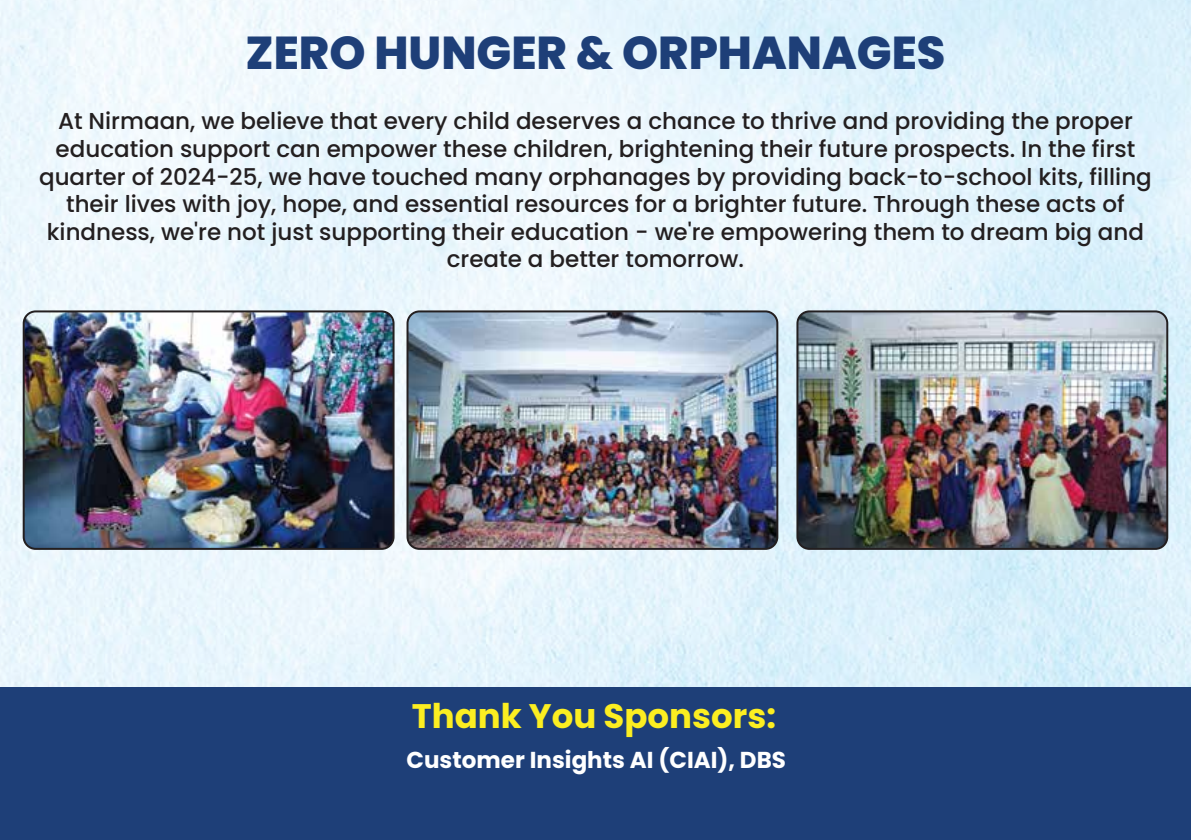
<style>
.page{position:relative;width:1191px;height:840px;background:#fff}
.page>*{position:absolute;margin:0;border:0;box-sizing:border-box;transform-origin:0 0}
.t1{font:800 46px "Poppins";color:#1e3f78}
.t2{font:700 34px "Poppins";color:#fcee21}
.t3{font:500 23px/27.6px "Poppins";color:#231f20;text-align:center}
.t4{font:700 23px "Poppins";color:#fff}
</style>
<div class="page">
<img style="left:0;top:0;width:1191px;height:686px">
<img style="left:24px;top:311px;width:369px;height:237px">
<div style="left:23px;top:310px;width:371px;height:239px;border:2px solid #231f20;border-radius:12px"></div>
<img style="left:407px;top:311px;width:370px;height:237px">
<div style="left:406px;top:310px;width:372px;height:239px;border:2px solid #231f20;border-radius:12px"></div>
<img style="left:797px;top:311px;width:370px;height:237px">
<div style="left:796px;top:310px;width:372px;height:239px;border:2px solid #231f20;border-radius:12px"></div>
<div style="left:0;top:686px;width:1191px;height:153px;background:#1e3f78"></div>
<h1 class="t1" style="left:245px;top:26px;width:701px">ZERO HUNGER &amp; ORPHANAGES</h1>
<p class="t3" style="left:39px;top:107px;width:1114px">At Nirmaan, we believe that every child deserves a chance to thrive and providing the proper education support can empower these children, brightening their future prospects. In the first quarter of 2024-25, we have touched many orphanages by providing back-to-school kits, filling their lives with joy, hope, and essential resources for a brighter future. Through these acts of kindness, we're not just supporting their education - we're empowering them to dream big and create a better tomorrow.</p>
<h2 class="t2" style="left:412px;top:696px;width:366px">Thank You Sponsors:</h2>
<p class="t4" style="left:406px;top:746px;width:381px">Customer Insights AI (CIAI), DBS</p>
</div>
